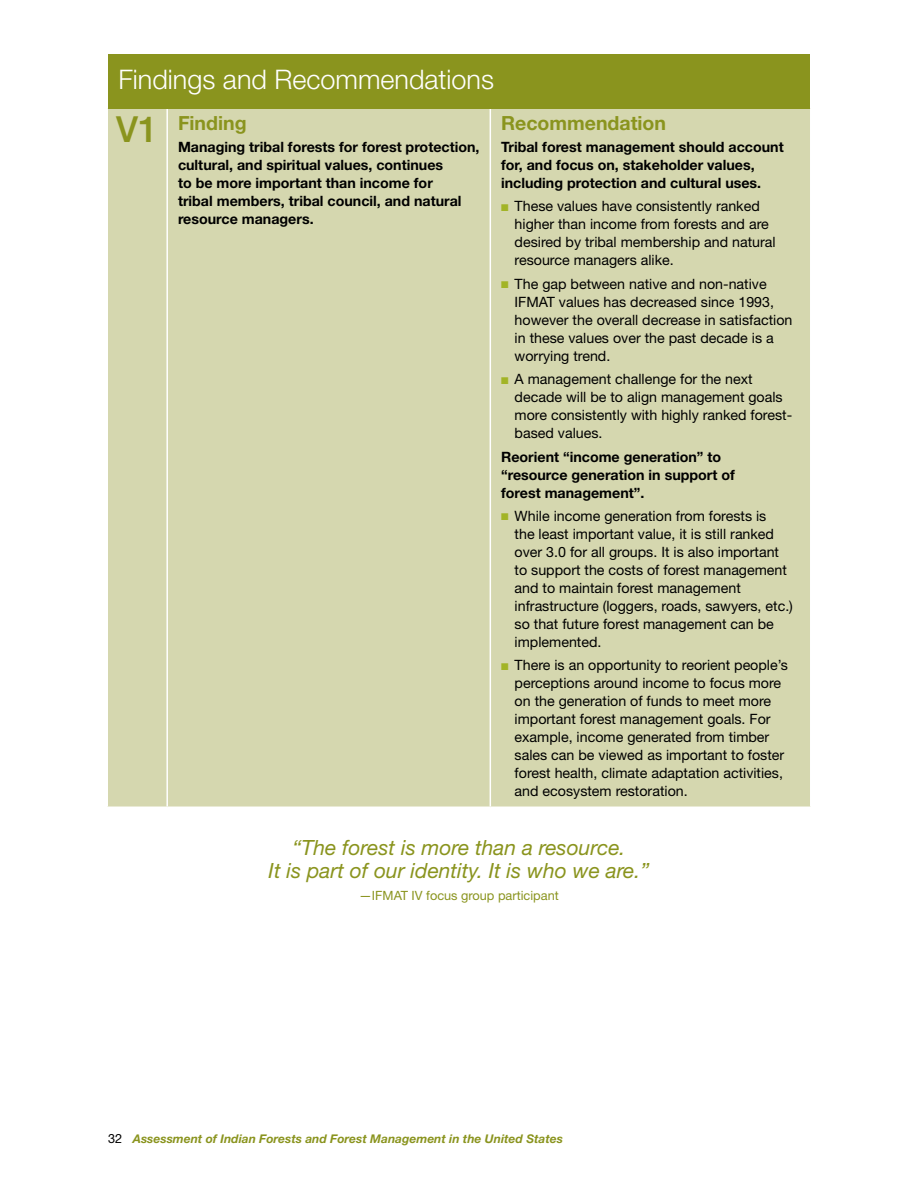
<style>
.page{position:relative;width:918px;height:1188px;background:#fff}
.page>*{position:absolute;margin:0;border:0;box-sizing:border-box;transform-origin:0 0}
.t1{font:300 27px "Helvetica Neue LT Pro";color:#fff}
.t2{font:italic 21px/22.5px "Helvetica Neue LT Pro";color:#8a941e;text-align:center}
.t3{font:700 19.5px "Helvetica Neue LT Pro";color:#8a941e}
.t4{font:14.25px/18px "Helvetica Neue LT Pro";color:#000}
.t5{font:700 14.25px/18px "Helvetica Neue LT Pro";color:#000}
.t6{font:12.75px "Helvetica Neue LT Pro";color:#8a941e}
.t7{font:italic 700 12px "Helvetica Neue LT Pro";color:#8a941e}
.s1{font-weight:500;font-size:36px}
.s2{color:#a2b427}
.s3{font-weight:400;font-style:normal;font-size:12.75px;color:#000}
</style>
<div class="page">
<div style="left:108px;top:108px;width:702px;height:699px;background:#d5d7af"></div>
<hr style="left:166px;top:108px;width:2px;height:699px;background:#fff">
<hr style="left:490px;top:108px;width:1px;height:699px;background:#fff">
<div style="left:108px;top:54px;width:702px;height:54px;background:#8a941e"></div>
<h1 class="t1" style="left:118px;top:63px;width:377px">Findings and Recommendations</h1>
<h3 class="t3" style="left:116px;top:111px;width:132px"><span class="s1">V1</span> Finding</h3>
<p class="t5" style="left:178px;top:138px;width:303px">Managing tribal forests for forest protection, cultural, and spiritual values, continues<br>to be more important than income for<br>tribal members, tribal council, and natural resource managers.</p>
<h3 class="t3" style="left:501px;top:111px;width:166px">Recommendation</h3>
<p class="t5" style="left:501px;top:138px;width:284px">Tribal forest management should account for, and focus on, stakeholder values, including protection and cultural uses.</p>
<p class="t4" style="left:515px;top:197px;width:263px;text-indent:-13px"><span class="s2">■</span> These values have consistently ranked higher than income from forests and are desired by tribal membership and natural resource managers alike.</p>
<p class="t4" style="left:515px;top:274px;width:279px;text-indent:-13px"><span class="s2">■</span> The gap between native and non-native IFMAT values has decreased since 1993, however the overall decrease in satisfaction in these values over the past decade is a worrying trend.</p>
<p class="t4" style="left:515px;top:370px;width:279px;text-indent:-13px"><span class="s2">■</span> A management challenge for the next decade will be to align management goals more consistently with highly ranked forest&shy;based values.</p>
<p class="t5" style="left:501px;top:447px;width:235px">Reorient “income generation” to “resource generation in support of forest management”.</p>
<p class="t4" style="left:515px;top:507px;width:280px;text-indent:-13px"><span class="s2">■</span> While income generation from forests is<br>the least important value, it is still ranked over 3.0 for all groups. It is also important to support the costs of forest management and to maintain forest management infrastructure (loggers, roads, sawyers, etc.) so that future forest management can be implemented.</p>
<p class="t4" style="left:515px;top:656px;width:275px;text-indent:-13px"><span class="s2">■</span> There is an opportunity to reorient people’s perceptions around income to focus more on the generation of funds to meet more important forest management goals. For example, income generated from timber sales can be viewed as important to foster forest health, climate adaptation activities, and ecosystem restoration.</p>
<h2 class="t2" style="left:269px;top:836px;width:382px">“The forest is more than a resource.<br>It is part of our identity. It is who we are.”</h2>
<p class="t6" style="left:359px;top:888px;width:201px">—IFMAT IV focus group participant</p>
<p class="t7" style="left:108px;top:1131px;width:457px"><span class="s3">32</span> Assessment of Indian Forests and Forest Management in the United States</p>
</div>
